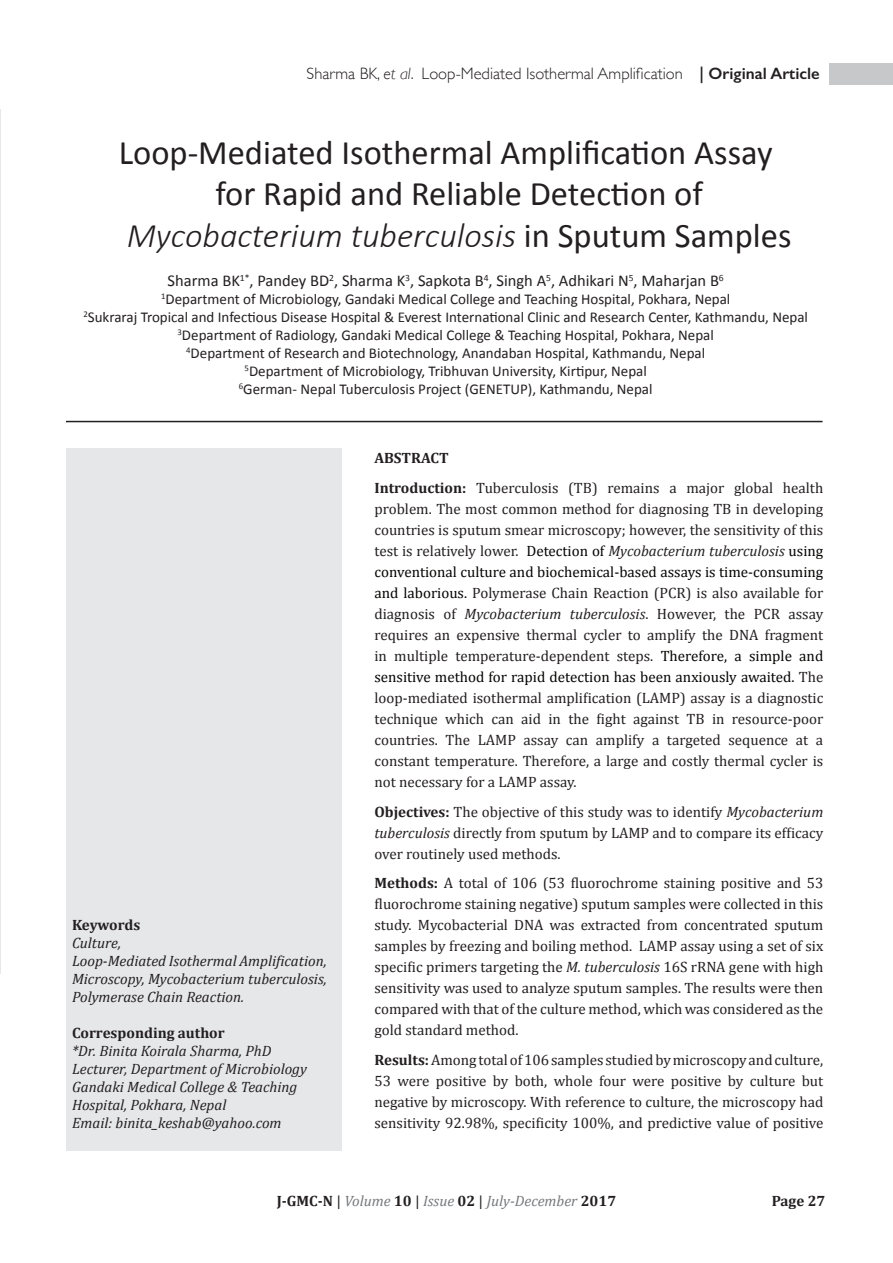
<style>
.page{position:relative;width:893px;height:1263px;background:#fff}
.page>*{position:absolute;margin:0;border:0;box-sizing:border-box;transform-origin:0 0}
.t1{font:34.5px/41.4px "Calibri";color:#231f20;text-align:center}
.t2{font:16.5px "Calibri";color:#231f20}
.t3{font:300 16.5px "Gill Sans";color:#231f20}
.t4{font:600 16.5px "Gill Sans";color:#231f20}
.t5{font:15px/21px "Cambria";color:#231f20;text-align:justify}
.t6{font:15px/18px "Calibri";color:#231f20;text-align:center}
.t7{font:italic 15px/18px "Cambria";color:#231f20}
.t8{font:italic 15px "Cambria";color:#76787b}
.t9{font:700 15px "Cambria";color:#231f20}
.s1{font-style:italic}
.s2{font-weight:300;font-style:italic}
.s3{font-weight:700}
.s4{color:#040503}
.s5{font-weight:700;font-style:normal;color:#231f20}
.s6{font-style:normal;color:#231f20}
</style>
<div class="page">
<div style="left:829px;top:64px;width:64px;height:21px;background:#c7c8ca"></div>
<hr style="left:0;top:110px;width:1px;height:864px;background:#e6e7e9">
<hr style="left:66px;top:421px;width:756px;height:1px;background:#231f20">
<div style="left:66px;top:448px;width:275px;height:702px;background:#e6e7e9"></div>
<p class="t3" style="left:307px;top:60px;width:378px">Sharma BK, <span class="s1">et al</span>. Loop-Mediated Isothermal Amplification</p>
<p class="t4" style="left:699px;top:63px;width:122px">| Original Article</p>
<h1 class="t1" style="left:119px;top:132px;width:674px">Loop-Mediated Isothermal Amplification Assay for Rapid and Reliable Detection of<br><span class="s2">Mycobacterium tuberculosis</span> in Sputum Samples</h1>
<p class="t2" style="left:168px;top:270px;width:558px">Sharma BK<sup>1*</sup>, Pandey BD<sup>2</sup>, Sharma K<sup>3</sup>, Sapkota B<sup>4</sup>, Singh A<sup>5</sup>, Adhikari N<sup>5</sup>, Maharjan B<sup>6</sup></p>
<p class="t6" style="left:83px;top:290px;width:726px"><sup>1</sup>Department of Microbiology, Gandaki Medical College and Teaching Hospital, Pokhara, Nepal<br><sup>2</sup>Sukraraj Tropical and Infectious Disease Hospital &amp; Everest International Clinic and Research Center, Kathmandu, Nepal <sup>3</sup>Department of Radiology, Gandaki Medical College &amp; Teaching Hospital, Pokhara, Nepal<br><sup>4</sup>Department of Research and Biotechnology, Anandaban Hospital, Kathmandu, Nepal<br><sup>5</sup>Department of Microbiology, Tribhuvan University, Kirtipur, Nepal<br><sup>6</sup>German- Nepal Tuberculosis Project (GENETUP), Kathmandu, Nepal</p>
<p class="t9" style="left:72px;top:914px;width:70px">Keywords</p>
<p class="t7" style="left:72px;top:933px;width:256px">Culture,<br>Loop-Mediated Isothermal Amplification,<br>Microscopy, Mycobacterium tuberculosis,<br>Polymerase Chain Reaction.</p>
<p class="t9" style="left:72px;top:1022px;width:154px">Corresponding author</p>
<p class="t7" style="left:72px;top:1041px;width:236px">*Dr. Binita Koirala Sharma, PhD Lecturer, Department of Microbiology Gandaki Medical College &amp; Teaching Hospital, Pokhara, Nepal<br>Email: binita_keshab@yahoo.com</p>
<p class="t5" style="left:374px;top:443px;width:450px;line-height:29.7px"><span class="s3">ABSTRACT<br>Introduction:</span> Tuberculosis (TB) remains a major global health</p>
<p class="t5" style="left:374px;top:498px;width:450px">problem. The most common method for diagnosing TB in developing countries is sputum smear microscopy; however, the sensitivity of this test is relatively lower. <span class="s4">Detection of</span> <span class="s1">Mycobacterium tuberculosis</span> <span class="s4">using conventional culture and biochemical-based assays is time-consuming and laborious.</span> Polymerase Chain Reaction (PCR) is also available for diagnosis of <span class="s1">Mycobacterium tuberculosis</span>. However, the PCR assay requires an expensive thermal cycler to amplify the DNA fragment in multiple temperature-dependent steps. <span class="s4">Therefore, a simple and sensitive method for rapid detection has been anxiously awaited.</span> The loop-mediated isothermal amplification (LAMP) assay is a diagnostic technique which can aid in the fight against TB in resource-poor countries. The LAMP assay can amplify a targeted sequence at a constant temperature. Therefore, a large and costly thermal cycler is not necessary for a LAMP assay.</p>
<p class="t5" style="left:374px;top:801px;width:450px"><span class="s3">Objectives:</span> The objective of this study was to identify <span class="s1">Mycobacterium tuberculosis</span> directly from sputum by LAMP and to compare its efficacy over routinely used methods.</p>
<p class="t5" style="left:374px;top:873px;width:450px"><span class="s3">Methods:</span> A total of 106 (53 fluorochrome staining positive and 53 fluorochrome staining negative) sputum samples were collected in this study. Mycobacterial DNA was extracted from concentrated sputum samples by freezing and boiling method. LAMP assay using a set of six specific primers targeting the <span class="s1">M. tuberculosis</span> 16S rRNA gene with high sensitivity was used to analyze sputum samples. The results were then compared with that of the culture method, which was considered as the gold standard method.</p>
<p class="t5" style="left:374px;top:1049px;width:450px"><span class="s3">Results:</span> Among total of 106 samples studied by microscopy and culture, 53 were positive by both, whole four were positive by culture but negative by microscopy. With reference to culture, the microscopy had sensitivity 92.98%, specificity 100%, and predictive value of positive</p>
<p class="t8" style="left:277px;top:1190px;width:341px"><span class="s5">J-GMC-N</span> <span class="s6">|</span> Volume <span class="s5">10</span> <span class="s6">|</span> Issue <span class="s5">02</span> <span class="s6">|</span> July-December <span class="s5">2017</span></p>
<p class="t9" style="left:772px;top:1190px;width:55px">Page 27</p>
</div>
